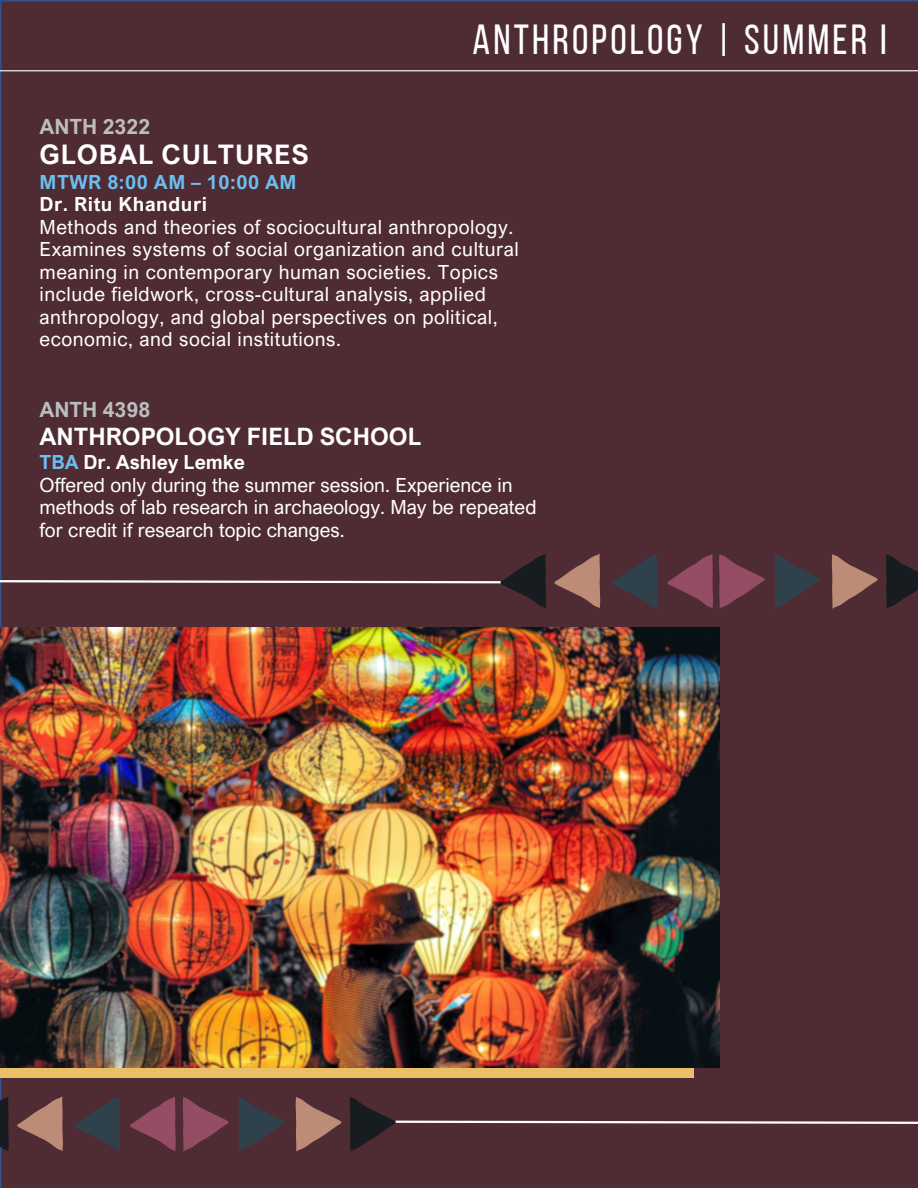
<style>
.page{position:relative;width:918px;height:1188px;background:#4f2b34}
.page>*{position:absolute;margin:0;border:0;box-sizing:border-box;transform-origin:0 0}
.t1{font:42px "Bebas Neue";letter-spacing:.075em;color:#fff}
.t2{font:700 27px "Arial Nova";letter-spacing:.03em;color:#fff}
.t3{font:700 24px "Arial Nova";color:#fff}
.t4{font:700 21px "Arial Nova";color:#bcbebe}
.t5{font:19.5px/22.5px "Arial Nova";letter-spacing:.03em;color:#fff}
.t6{font:19.5px/22.5px "Arial Nova";color:#fff}
.t7{font:700 19.5px "Arial Nova";letter-spacing:.03em;color:#6bbfef}
.t8{font:700 19.5px "Arial Nova";letter-spacing:.03em;color:#fff}
.s1{font-weight:700;color:#6bbfef}
.s2{font-weight:700}
</style>
<div class="page">
<div style="left:0;top:678px;width:694px;height:399px;background:#eabf65"></div>
<hr style="left:0;top:70px;width:918px;height:1px;background:#fff">
<svg style="left:611px;top:554px;width:47px;height:54px;background:#3e3640"></svg>
<svg style="left:554px;top:553px;width:47px;height:55px;background:#855b54"></svg>
<img style="left:0;top:627px;width:720px;height:440px">
<svg style="left:182px;top:1097px;width:47px;height:55px;background:#713b4b"></svg>
<svg style="left:238px;top:1097px;width:46px;height:55px;background:#3e3640"></svg>
<svg style="left:295px;top:1097px;width:47px;height:55px;background:#855b54"></svg>
<svg style="left:667px;top:553px;width:98px;height:56px;background:#6f3a4a"></svg>
<svg style="left:774px;top:554px;width:47px;height:55px;background:#3f363f"></svg>
<svg style="left:831px;top:554px;width:47px;height:55px;background:#855b54"></svg>
<svg style="left:885px;top:554px;width:33px;height:55px;background:#2a2127"></svg>
<svg style="left:130px;top:1096px;width:46px;height:55px;background:#723c4c"></svg>
<svg style="left:74px;top:1096px;width:47px;height:55px;background:#3f363f"></svg>
<svg style="left:17px;top:1096px;width:46px;height:55px;background:#865c55"></svg>
<svg style="left:0;top:1096px;width:9px;height:55px"></svg>
<svg style="left:0;top:553px;width:547px;height:55px;background:#53323a"></svg>
<svg style="left:349px;top:1097px;width:569px;height:55px;background:#53323a"></svg>
<h1 class="t1" style="left:472px;top:22px;width:416px">ANTHROPOLOGY | SUMMER I</h1>
<p class="t4" style="left:40px;top:113px;width:112px">ANTH 2322</p>
<h2 class="t2" style="left:40px;top:138px;width:271px">GLOBAL CULTURES</h2>
<p class="t7" style="left:40px;top:170px;width:259px">MTWR 8:00 AM – 10:00 AM</p>
<p class="t8" style="left:40px;top:192px;width:169px">Dr. Ritu Khanduri</p>
<p class="t5" style="left:40px;top:215px;width:481px">Methods and theories of sociocultural anthropology.<br>Examines systems of social organization and cultural meaning in contemporary human societies. Topics include fieldwork, cross-cultural analysis, applied anthropology, and global perspectives on political, economic, and social institutions.</p>
<p class="t4" style="left:40px;top:397px;width:112px">ANTH 4398</p>
<p class="t3" style="left:40px;top:422px;width:383px">ANTHROPOLOGY FIELD SCHOOL</p>
<p class="t6" style="left:40px;top:450px;width:498px"><span class="s1">TBA</span> <span class="s2">Dr. Ashley Lemke<br></span>Offered only during the summer session. Experience in methods of lab research in archaeology. May be repeated for credit if research topic changes.</p>
</div>
